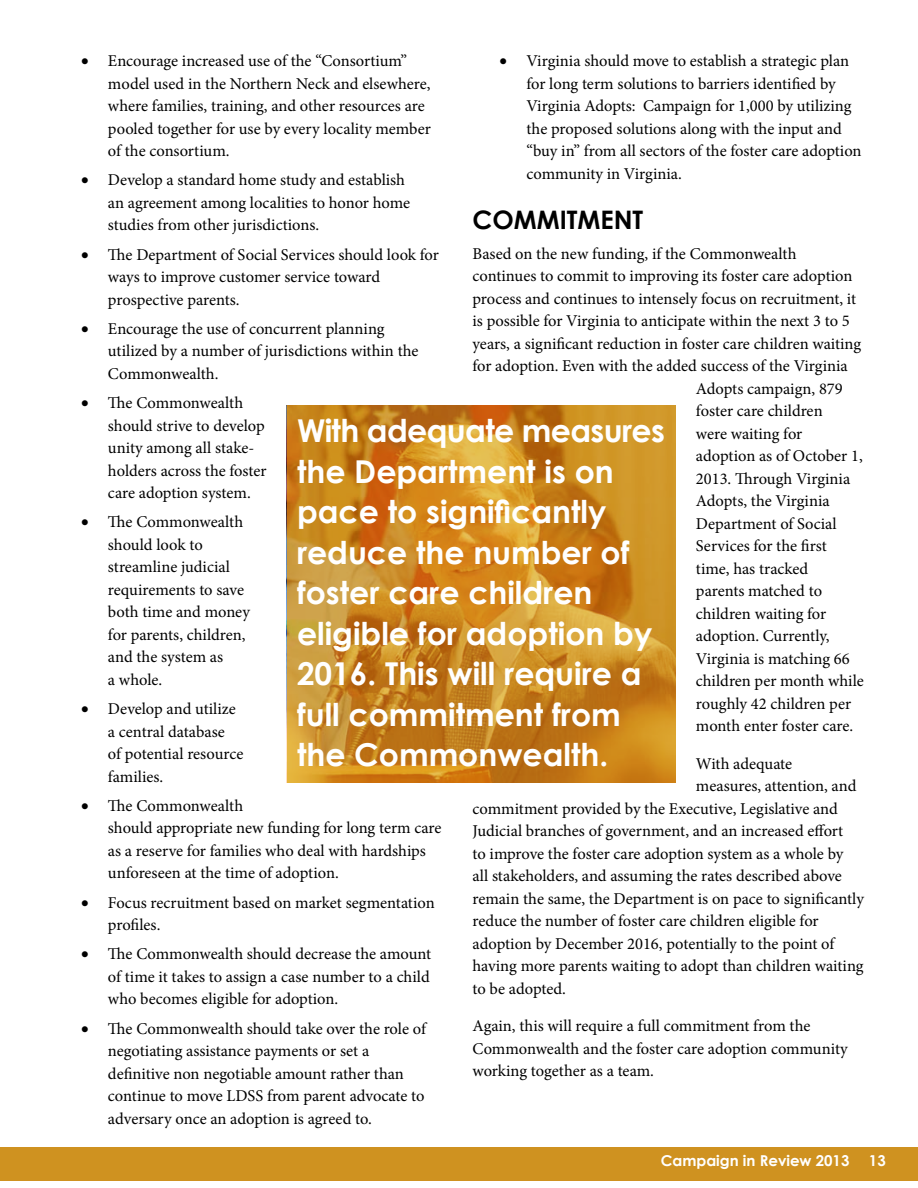
<style>
.page{position:relative;width:918px;height:1188px;background:#fff}
.page>*{position:absolute;margin:0;border:0;box-sizing:border-box;transform-origin:0 0}
.t1{font:700 31.5px/40.5px "Century Gothic";color:#fff}
.t2{font:700 25.5px "Century Gothic";color:#000}
.t3{font:16.5px/22.5px "Minion Pro";color:#000}
.t4{font:700 15px "Century Gothic";color:#fff}
</style>
<div class="page">
<div style="left:0;top:1148px;width:918px;height:33px;background:#cf9220"></div>
<img style="left:287px;top:405px;width:389px;height:378px">
<p class="t3" style="left:108px;top:50px;width:324px;text-indent:-27px">• Encourage increased use of the “Consortium” model used in the Northern Neck and elsewhere, where families, training, and other resources are pooled together for use by every locality member of the consortium.</p>
<p class="t3" style="left:108px;top:169px;width:304px;text-indent:-27px">• Develop a standard home study and establish an agreement among localities to honor home studies from other jurisdictions.</p>
<p class="t3" style="left:108px;top:243px;width:332px;text-indent:-27px">• The Department of Social Services should look for ways to improve customer service toward prospective parents.</p>
<p class="t3" style="left:108px;top:317px;width:312px;text-indent:-27px">• Encourage the use of concurrent planning utilized by a number of jurisdictions within the<br>Commonwealth.</p>
<p class="t3" style="left:108px;top:392px;width:160px;text-indent:-27px">• The Commonwealth should strive to develop unity among all stake&shy;holders across the foster care adoption system.</p>
<p class="t3" style="left:108px;top:511px;width:144px;text-indent:-27px">• The Commonwealth should look to streamline judicial requirements to save both time and money for parents, children, and the system as<br>a whole.</p>
<p class="t3" style="left:108px;top:698px;width:137px;text-indent:-27px">• Develop and utilize a central database<br>of potential resource families.</p>
<p class="t3" style="left:108px;top:794px;width:335px;text-indent:-27px">• The Commonwealth<br>should appropriate new funding for long term care as a reserve for families who deal with hardships unforeseen at the time of adoption.</p>
<p class="t3" style="left:108px;top:891px;width:328px;text-indent:-27px">• Focus recruitment based on market segmentation profiles.</p>
<p class="t3" style="left:108px;top:943px;width:325px;text-align:justify;text-indent:-27px">• The Commonwealth should decrease the amount of time it takes to assign a case number to a child who becomes eligible for adoption.</p>
<p class="t3" style="left:108px;top:1017px;width:320px;text-indent:-27px">• The Commonwealth should take over the role of negotiating assistance payments or set a definitive non negotiable amount rather than continue to move LDSS from parent advocate to adversary once an adoption is agreed to.</p>
<p class="t3" style="left:526px;top:50px;width:337px;text-indent:-27px">• Virginia should move to establish a strategic plan for long term solutions to barriers identified by Virginia Adopts: Campaign for 1,000 by utilizing the proposed solutions along with the input and “buy in” from all sectors of the foster care adoption community in Virginia.</p>
<h2 class="t2" style="left:472px;top:201px;width:172px">COMMITMENT</h2>
<p class="t3" style="left:472px;top:242px;width:326px">Based on the new funding, if the Commonwealth</p>
<p class="t3" style="left:472px;top:265px;width:381px">continues to commit to improving its foster care adoption</p>
<p class="t3" style="left:472px;top:287px;width:385px">process and continues to intensely focus on recruitment, it</p>
<p class="t3" style="left:472px;top:310px;width:379px">is possible for Virginia to anticipate within the next 3 to 5</p>
<p class="t3" style="left:472px;top:332px;width:390px">years, a significant reduction in foster care children waiting</p>
<p class="t3" style="left:472px;top:355px;width:377px">for adoption. Even with the added success of the Virginia</p>
<p class="t3" style="left:696px;top:377px;width:148px">Adopts campaign, 879</p>
<p class="t3" style="left:696px;top:400px;width:128px">foster care children</p>
<p class="t3" style="left:696px;top:422px;width:108px">were waiting for</p>
<p class="t3" style="left:696px;top:445px;width:168px">adoption as of October 1,</p>
<p class="t3" style="left:696px;top:467px;width:156px">2013. Through Virginia</p>
<p class="t3" style="left:696px;top:490px;width:135px">Adopts, the Virginia</p>
<p class="t3" style="left:696px;top:512px;width:142px">Department of Social</p>
<p class="t3" style="left:696px;top:535px;width:132px">Services for the first</p>
<p class="t3" style="left:696px;top:557px;width:114px">time, has tracked</p>
<p class="t3" style="left:696px;top:580px;width:128px">parents matched to</p>
<p class="t3" style="left:696px;top:602px;width:132px">children waiting for</p>
<p class="t3" style="left:696px;top:625px;width:135px">adoption. Currently,</p>
<p class="t3" style="left:696px;top:647px;width:155px">Virginia is matching 66</p>
<p class="t3" style="left:696px;top:670px;width:170px">children per month while</p>
<p class="t3" style="left:696px;top:692px;width:157px">roughly 42 children per</p>
<p class="t3" style="left:696px;top:715px;width:159px">month enter foster care.</p>
<p class="t3" style="left:696px;top:752px;width:98px">With adequate</p>
<p class="t3" style="left:696px;top:775px;width:162px">measures, attention, and</p>
<p class="t3" style="left:472px;top:797px;width:367px">commitment provided by the Executive, Legislative and</p>
<p class="t3" style="left:472px;top:820px;width:372px">Judicial branches of government, and an increased effort</p>
<p class="t3" style="left:472px;top:842px;width:372px">to improve the foster care adoption system as a whole by</p>
<p class="t3" style="left:472px;top:865px;width:371px">all stakeholders, and assuming the rates described above</p>
<p class="t3" style="left:472px;top:887px;width:393px">remain the same, the Department is on pace to significantly</p>
<p class="t3" style="left:472px;top:910px;width:348px">reduce the number of foster care children eligible for</p>
<p class="t3" style="left:472px;top:932px;width:363px">adoption by December 2016, potentially to the point of</p>
<p class="t3" style="left:472px;top:955px;width:393px">having more parents waiting to adopt than children waiting</p>
<p class="t3" style="left:472px;top:977px;width:95px">to be adopted.</p>
<p class="t3" style="left:472px;top:1015px;width:377px">Again, this will require a full commitment from the<br>Commonwealth and the foster care adoption community working together as a team.</p>
<h1 class="t1" style="left:297px;top:409px;width:369px">With adequate measures the Department is on pace to significantly reduce the number of foster care children eligible for adoption by<br>2016. This will require a full commitment from the Commonwealth.</h1>
<p class="t4" style="left:661px;top:1149px;width:190px">Campaign in Review 2013</p>
<p class="t4" style="left:869px;top:1149px;width:18px">13</p>
</div>
